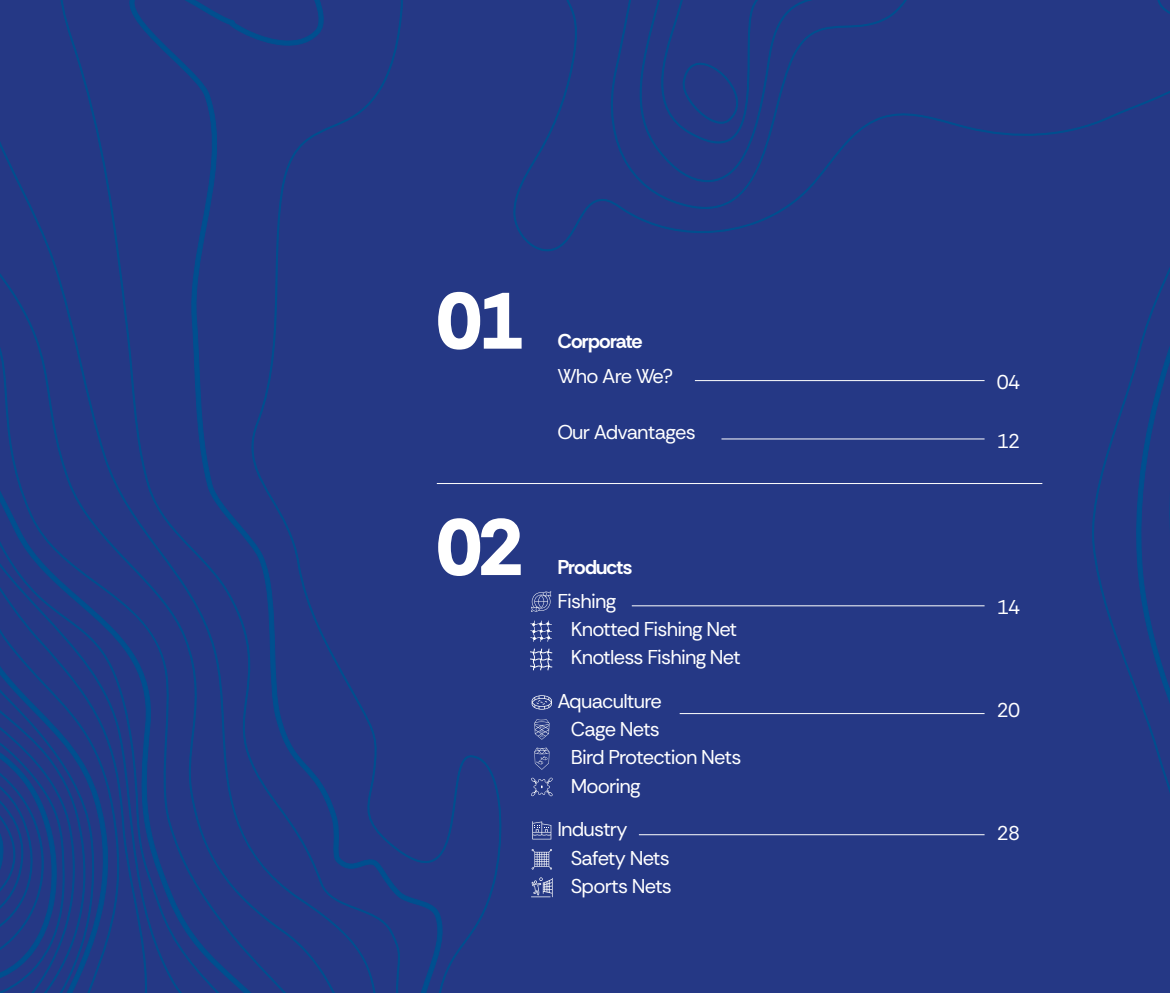
<style>
.page{position:relative;width:1170px;height:993px;background:#fff}
.page>*{position:absolute;margin:0;border:0;box-sizing:border-box;transform-origin:0 0}
.t1{font:800 79.75px "Rethink Sans";color:#fff}
.t2{font:20px/28.1px "Rethink Sans";letter-spacing:-.04em;color:#fff}
.t3{font:700 20px "Rethink Sans";letter-spacing:-.04em;color:#fff}
</style>
<div class="page">
<div style="left:513px;top:0;width:576px;height:248px;background:#253885"></div>
<div style="left:446px;top:0;width:58px;height:248px;background:#253885"></div>
<div style="left:1089px;top:0;width:39px;height:248px;background:#253885"></div>
<svg style="left:64px;top:0;width:60px;height:992px;background:#213a85"></svg>
<div style="left:124px;top:0;width:322px;height:992px;background:#253885"></div>
<div style="left:1128px;top:0;width:41px;height:248px;background:#253885"></div>
<svg style="left:0;top:0;width:64px;height:992px;background:#203a86"></svg>
<div style="left:390px;top:248px;width:779px;height:744px;background:#253885"></div>
<hr style="left:437px;top:483px;width:605px;height:1px;background:#fff">
<hr style="left:694px;top:380px;width:290px;height:1px;background:#fff">
<hr style="left:721px;top:438px;width:263px;height:1px;background:#fff">
<hr style="left:679px;top:713px;width:305px;height:1px;background:#fff">
<hr style="left:631px;top:605px;width:353px;height:1px;background:#fff">
<hr style="left:639px;top:834px;width:345px;height:1px;background:#fff">
<div style="left:497px;top:582px;width:101px;height:232px;background:#253885"></div>
<svg style="left:532px;top:821px;width:19px;height:18px"></svg>
<svg style="left:531px;top:877px;width:21px;height:20px"></svg>
<svg style="left:531px;top:848px;width:21px;height:21px"></svg>
<h1 class="t1" style="left:437px;top:270px;width:88px">01</h1>
<h1 class="t1" style="left:437px;top:496px;width:88px">02</h1>
<p class="t3" style="left:557px;top:328px;width:87px">Corporate</p>
<p class="t2" style="left:557px;top:361px;width:117px">Who Are We?</p>
<p class="t2" style="left:557px;top:418px;width:140px">Our Advantages</p>
<p class="t3" style="left:557px;top:554px;width:76px">Products</p>
<p class="t2" style="left:571px;top:586px;width:172px;text-indent:-13px">Fishing<br>Knotted Fishing Net<br>Knotless Fishing Net</p>
<p class="t2" style="left:571px;top:686px;width:172px;text-indent:-13px">Aquaculture<br>Cage Nets<br>Bird Protection Nets<br>Mooring</p>
<p class="t2" style="left:571px;top:815px;width:103px;text-indent:-13px">Industry<br>Safety Nets<br>Sports Nets</p>
<p class="t2" style="left:996px;top:367px;width:25px">04</p>
<p class="t2" style="left:996px;top:427px;width:25px">12</p>
<p class="t2" style="left:996px;top:592px;width:25px">14</p>
<p class="t2" style="left:996px;top:695px;width:25px">20</p>
<p class="t2" style="left:996px;top:818px;width:25px">28</p>
</div>
